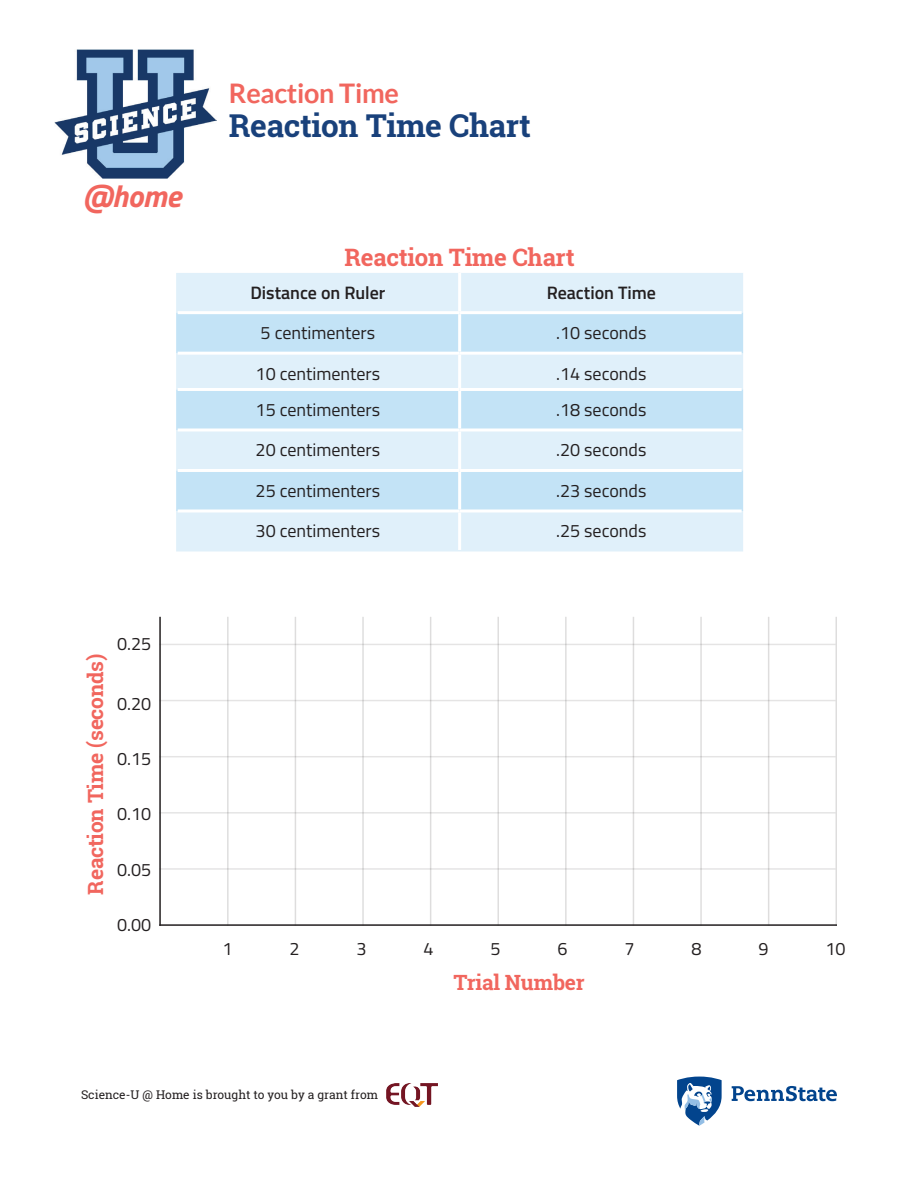
<style>
.page{position:relative;width:918px;height:1188px;background:#fff}
.page>*{position:absolute;margin:0;border:0;box-sizing:border-box;transform-origin:0 0}
.t1{font:700 31.5px "Roboto Slab";letter-spacing:-.01em;color:#19417b}
.t2{font:italic 700 30.9px "Titillium Web";color:#f1665e}
.t3{font:700 27px "Lato";letter-spacing:-.01em;color:#f1665e}
.t4{font:700 24px "Roboto Slab";letter-spacing:-.01em;color:#f1665e}
.t5{font:700 21px "Roboto Slab";letter-spacing:-.01em;color:#f1665e}
.t6{font:18px "Titillium Web";color:#231f20}
.t7{font:600 18px "Titillium Web";color:#231f20}
.t8{font:12px "Roboto Slab";color:#231f20}
</style>
<div class="page">
<img style="left:55px;top:49px;width:161px;height:130px">
<img style="left:387px;top:1084px;width:51px;height:23px">
<svg style="left:677px;top:1076px;width:45px;height:50px"></svg>
<svg style="left:732px;top:1086px;width:105px;height:15px"></svg>
<div style="left:176px;top:273px;width:567px;height:278px;background:#e0f0fa"></div>
<svg style="left:176px;top:313px;width:567px;height:198px;background:#cee8f7"></svg>
<hr style="left:458px;top:273px;width:3px;height:38px;background:#fff">
<hr style="left:178px;top:311px;width:282px;height:3px;background:#fff">
<hr style="left:460px;top:311px;width:282px;height:3px;background:#fff">
<hr style="left:458px;top:314px;width:3px;height:38px;background:#fff">
<hr style="left:178px;top:352px;width:282px;height:3px;background:#fff">
<hr style="left:460px;top:352px;width:282px;height:3px;background:#fff">
<hr style="left:458px;top:355px;width:3px;height:33px;background:#fff">
<hr style="left:178px;top:388px;width:282px;height:3px;background:#fff">
<hr style="left:460px;top:388px;width:282px;height:3px;background:#fff">
<hr style="left:458px;top:391px;width:3px;height:37px;background:#fff">
<hr style="left:178px;top:428px;width:282px;height:3px;background:#fff">
<hr style="left:460px;top:428px;width:282px;height:3px;background:#fff">
<hr style="left:458px;top:431px;width:3px;height:38px;background:#fff">
<hr style="left:178px;top:469px;width:282px;height:3px;background:#fff">
<hr style="left:460px;top:469px;width:282px;height:3px;background:#fff">
<hr style="left:458px;top:472px;width:3px;height:37px;background:#fff">
<hr style="left:178px;top:509px;width:282px;height:3px;background:#fff">
<hr style="left:460px;top:509px;width:282px;height:3px;background:#fff">
<hr style="left:458px;top:512px;width:3px;height:38px;background:#fff">
<hr style="left:159px;top:924px;width:678px;height:2px;background:#231f20">
<hr style="left:159px;top:617px;width:2px;height:309px;background:#231f20">
<hr style="left:227px;top:617px;width:2px;height:309px;background:#231f20">
<hr style="left:362px;top:617px;width:2px;height:309px;background:#231f20">
<hr style="left:295px;top:617px;width:1px;height:309px;background:#231f20">
<hr style="left:430px;top:617px;width:1px;height:309px;background:#231f20">
<hr style="left:565px;top:617px;width:2px;height:309px;background:#231f20">
<hr style="left:497px;top:617px;width:2px;height:309px;background:#231f20">
<hr style="left:633px;top:617px;width:1px;height:309px;background:#231f20">
<hr style="left:768px;top:617px;width:1px;height:309px;background:#231f20">
<hr style="left:700px;top:617px;width:2px;height:309px;background:#231f20">
<hr style="left:836px;top:617px;width:1px;height:309px;background:#231f20">
<hr style="left:159px;top:868px;width:676px;height:2px;background:#231f20">
<hr style="left:159px;top:812px;width:676px;height:2px;background:#231f20">
<hr style="left:159px;top:756px;width:676px;height:1px;background:#231f20">
<hr style="left:159px;top:700px;width:676px;height:1px;background:#231f20">
<hr style="left:159px;top:644px;width:676px;height:1px;background:#231f20">
<h2 class="t2" style="left:83px;top:172px;width:100px">@home</h2>
<p class="t5" style="left:81px;top:895px;width:242px;rotate:-90deg">Reaction Time (seconds)</p>
<p class="t6" style="left:117px;top:631px;width:36px">0.25</p>
<p class="t6" style="left:117px;top:690px;width:36px">0.20</p>
<p class="t6" style="left:117px;top:745px;width:36px">0.15</p>
<p class="t6" style="left:117px;top:801px;width:36px">0.10</p>
<p class="t6" style="left:117px;top:856px;width:36px">0.05</p>
<p class="t6" style="left:117px;top:912px;width:36px">0.00</p>
<h3 class="t3" style="left:229px;top:77px;width:172px">Reaction Time</h3>
<h1 class="t1" style="left:229px;top:104px;width:304px">Reaction Time Chart</h1>
<h3 class="t4" style="left:345px;top:241px;width:232px">Reaction Time Chart</h3>
<p class="t7" style="left:250px;top:279px;width:137px">Distance on Ruler</p>
<p class="t7" style="left:547px;top:279px;width:111px">Reaction Time</p>
<p class="t6" style="left:261px;top:320px;width:116px">5 centimenters</p>
<p class="t6" style="left:556px;top:320px;width:92px">.10 seconds</p>
<p class="t6" style="left:256px;top:360px;width:126px">10 centimenters</p>
<p class="t6" style="left:556px;top:360px;width:92px">.14 seconds</p>
<p class="t6" style="left:256px;top:396px;width:126px">15 centimenters</p>
<p class="t6" style="left:556px;top:396px;width:92px">.18 seconds</p>
<p class="t6" style="left:256px;top:437px;width:126px">20 centimenters</p>
<p class="t6" style="left:556px;top:437px;width:92px">.20 seconds</p>
<p class="t6" style="left:256px;top:477px;width:126px">25 centimenters</p>
<p class="t6" style="left:556px;top:477px;width:92px">.23 seconds</p>
<p class="t6" style="left:256px;top:518px;width:126px">30 centimenters</p>
<p class="t6" style="left:556px;top:518px;width:92px">.25 seconds</p>
<p class="t6" style="left:222px;top:936px;width:12px">1</p>
<p class="t6" style="left:289px;top:936px;width:12px">2</p>
<p class="t6" style="left:356px;top:936px;width:12px">3</p>
<p class="t6" style="left:423px;top:936px;width:12px">4</p>
<p class="t6" style="left:490px;top:936px;width:12px">5</p>
<p class="t6" style="left:557px;top:936px;width:12px">6</p>
<p class="t6" style="left:624px;top:936px;width:12px">7</p>
<p class="t6" style="left:691px;top:936px;width:12px">8</p>
<p class="t6" style="left:758px;top:936px;width:12px">9</p>
<p class="t6" style="left:825px;top:936px;width:22px">10</p>
<p class="t5" style="left:454px;top:968px;width:133px">Trial Number</p>
<p class="t8" style="left:81px;top:1086px;width:299px">Science-U @ Home is brought to you by a grant from</p>
</div>
